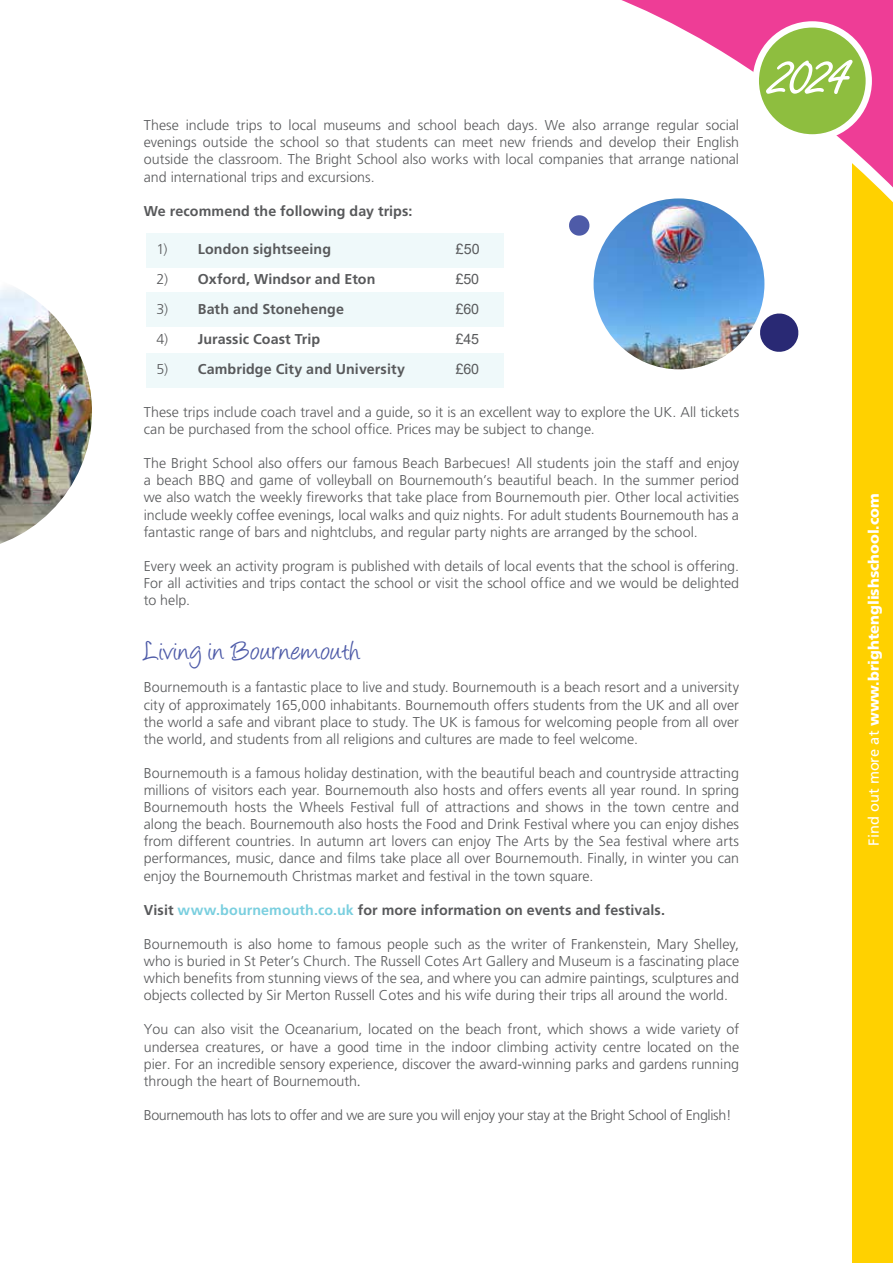
<style>
.page{position:relative;width:893px;height:1263px;background:#fff}
.page>*{position:absolute;margin:0;border:0;box-sizing:border-box;transform-origin:0 0}
.t1{font:67.5px "Freestyle Script";color:#fff}
.t2{font:30px "Vancouver";letter-spacing:.005em;color:#4e5ba8}
.t3{font:900 14.7px "Frutiger";color:#fff}
.t4{font:300 14.25px/17.1px "Frutiger";color:#58595b;text-align:justify}
.t5{font:700 14.25px "Frutiger";letter-spacing:.01em;color:#58595b}
.t6{font:300 14.25px "Frutiger";letter-spacing:-.025em;color:#58595b}
.t7{font:14.25px "Arial";letter-spacing:-.015em;color:#58595b}
.s1{font-weight:300}
.s2{color:#7acfdf}
.s3{font-family:"Minion Pro";font-weight:400}
.s4{font-weight:400}
</style>
<div class="page">
<div style="left:853px;top:0;width:40px;height:1263px;background:#ffd100"></div>
<svg style="left:605px;top:0;width:288px;height:241px"></svg>
<img style="left:0;top:287px;width:92px;height:257px">
<div style="left:756px;top:24px;width:113px;height:113px;background:#8ebe3f;border-radius:50%"></div>
<div style="left:753px;top:21px;width:119px;height:120px;border:6px solid #fff;border-radius:50%"></div>
<div style="left:146px;top:233px;width:358px;height:34px;background:#eff9fa"></div>
<div style="left:146px;top:292px;width:358px;height:35px;background:#eff9fa"></div>
<div style="left:146px;top:353px;width:358px;height:35px;background:#eff9fa"></div>
<img style="left:594px;top:198px;width:170px;height:171px;border-radius:85px">
<svg style="left:569px;top:215px;width:21px;height:21px"></svg>
<svg style="left:758px;top:312px;width:41px;height:40px"></svg>
<p class="t4" style="left:144px;top:117px;width:597px">These include trips to local museums and school beach days. We also arrange regular social evenings outside the school so that students can meet new friends and develop their English outside the classroom. The Bright School also works with local companies that arrange national and international trips and excursions.</p>
<p class="t5" style="left:144px;top:202px;width:270px">We recommend the following day trips:</p>
<p class="t5" style="left:157px;top:241px;width:176px"><span class="s1">1)</span> London sightseeing</p>
<p class="t7" style="left:456px;top:240px;width:25px">£50</p>
<p class="t5" style="left:157px;top:271px;width:220px"><span class="s1">2)</span> Oxford, Windsor and Eton</p>
<p class="t7" style="left:456px;top:269px;width:25px">£50</p>
<p class="t5" style="left:157px;top:301px;width:189px"><span class="s1">3)</span> Bath and Stonehenge</p>
<p class="t7" style="left:456px;top:299px;width:25px">£60</p>
<p class="t5" style="left:157px;top:331px;width:165px"><span class="s1">4)</span> Jurassic Coast Trip</p>
<p class="t7" style="left:456px;top:329px;width:25px">£45</p>
<p class="t5" style="left:157px;top:361px;width:250px"><span class="s1">5)</span> Cambridge City and University</p>
<p class="t7" style="left:456px;top:359px;width:25px">£60</p>
<p class="t4" style="left:144px;top:403px;width:597px">These trips include coach travel and a guide, so it is an excellent way to explore the UK. All tickets can be purchased from the school office. Prices may be subject to change.</p>
<p class="t4" style="left:144px;top:455px;width:597px">The Bright School also offers our famous Beach Barbecues! All students join the staff and enjoy a beach BBQ and game of volleyball on Bournemouth’s beautiful beach. In the summer period we also watch the weekly fireworks that take place from Bournemouth pier. Other local activities include weekly coffee evenings, local walks and quiz nights. For adult students Bournemouth has a fantastic range of bars and nightclubs, and regular party nights are arranged by the school.</p>
<p class="t4" style="left:144px;top:557px;width:597px">Every week an activity program is published with details of local events that the school is offering.<br>For all activities and trips contact the school or visit the school office and we would be delighted to help.</p>
<h2 class="t2" style="left:144px;top:630px;width:218px">Living in Bournemouth</h2>
<p class="t4" style="left:144px;top:679px;width:597px">Bournemouth is a fantastic place to live and study. Bournemouth is a beach resort and a university city of approximately 165,000 inhabitants. Bournemouth offers students from the UK and all over the world a safe and vibrant place to study. The UK is famous for welcoming people from all over the world, and students from all religions and cultures are made to feel welcome.</p>
<p class="t4" style="left:144px;top:764px;width:597px">Bournemouth is a famous holiday destination, with the beautiful beach and countryside attracting millions of visitors each year. Bournemouth also hosts and offers events all year round. In spring Bournemouth hosts the Wheels Festival full of attractions and shows in the town centre and along the beach. Bournemouth also hosts the Food and Drink Festival where you can enjoy dishes from different countries. In autumn art lovers can enjoy The Arts by the Sea festival where arts performances, music, dance and films take place all over Bournemouth. Finally, in winter you can enjoy the Bournemouth Christmas market and festival in the town square.</p>
<p class="t5" style="left:144px;top:901px;width:523px">Visit <span class="s2">www.bournemouth.co.uk</span> for more information on events and festivals.</p>
<p class="t4" style="left:144px;top:935px;width:597px">Bournemouth is also home to famous people such as the writer of Frankenstein, Mary Shelley, who is buried in St Peter’s Church. The Russell Cotes Art Gallery and Museum is a fascinating place which benefits from stunning views of the sea, and where you can admire paintings, sculptures and objects collected by Sir Merton Russell Cotes and his wife during their trips all around the world.</p>
<p class="t4" style="left:144px;top:1021px;width:597px">You can also visit the Oceanarium, located on the beach front, which shows a wide variety of undersea creatures, or have a good time in the indoor climbing activity centre located on the pier. For an incredible sensory experience, discover the award-winning parks and gardens running through the heart of Bournemouth<span class="s3">.</span></p>
<p class="t6" style="left:144px;top:1107px;width:589px">Bournemouth has lots to offer and we are sure you will enjoy your stay at the Bright School of English!</p>
<h1 class="t1" style="left:771px;top:37px;width:83px">2024</h1>
<p class="t3" style="left:865px;top:845px;width:354px;rotate:-90deg"><span class="s4">Find out more at</span> www.brightenglishschool.com</p>
</div>
